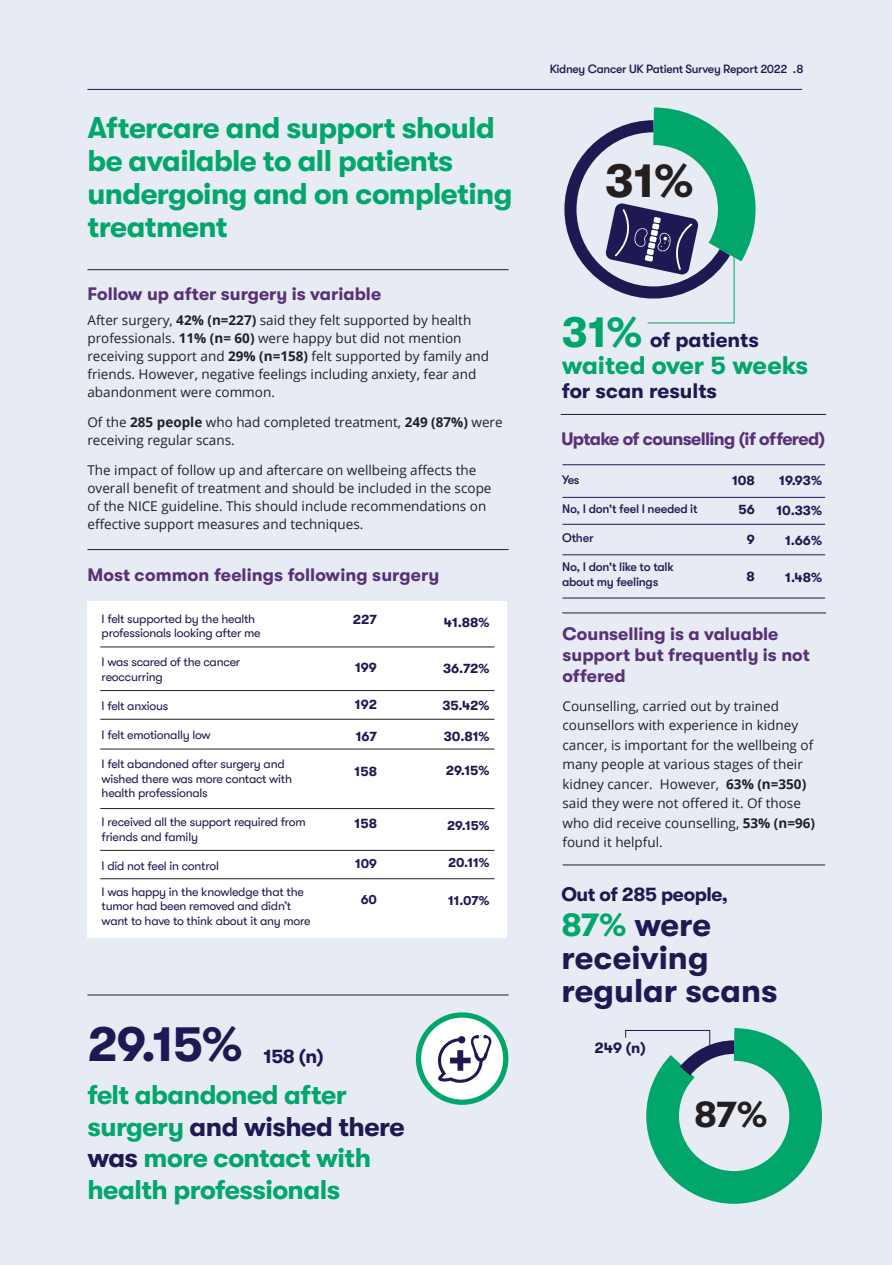
<style>
.page{position:relative;width:892px;height:1265px;background:#fff}
.page>*{position:absolute;margin:0;border:0;box-sizing:border-box;transform-origin:0 0}
.t1{font:700 49.5px "GT Walsheim";color:#1e1953}
.t2{font:700 47.85px "GT Walsheim";color:#231f20}
.t3{font:700 37.2px "GT Walsheim";color:#231f20}
.t4{font:700 33px "GT Walsheim";color:#1e1953}
.t5{font:700 30px/33px "GT Walsheim";letter-spacing:-.02em;color:#00a66a}
.t6{font:700 27px "GT Walsheim";letter-spacing:-.02em;color:#00a66a}
.t7{font:700 27px "GT Walsheim";letter-spacing:-.02em;color:#1e1953}
.t8{font:700 25.5px "GT Walsheim";color:#00a66a}
.t9{font:700 21px "GT Walsheim";color:#1e1953}
.t10{font:700 19.5px "GT Walsheim";letter-spacing:-.02em;color:#1e1953}
.t11{font:700 18px/21px "GT Walsheim";color:#583077}
.t12{font:700 18px "GT Walsheim";letter-spacing:-.035em;color:#583077}
.t13{font:700 15.15px "GT Walsheim";color:#1e1953}
.t14{font:13.5px/19.5px "Open Sans";color:#231f20}
.t15{font:700 13.5px "GT Walsheim";color:#1e1953}
.t16{font:700 13.05px "GT Walsheim";color:#1e1953}
.t17{font:12.3px/14.5px "GT Walsheim";letter-spacing:-.02em;color:#1e1953}
.t18{font:500 12.3px/14.5px "GT Walsheim";letter-spacing:-.02em;color:#1e1953}
.t19{font:500 12px "GT Walsheim";letter-spacing:-.025em;color:#1e1953}
.s1{font-weight:700}
.s2{color:#00a66a}
.s3{color:#1e1953}
.s4{font-size:43.5px;color:#00a66a}
</style>
<div class="page">
<div style="left:0;top:0;width:891px;height:1265px;background:#e7ebf4"></div>
<hr style="left:562px;top:612px;width:264px;height:1px;background:#231f20">
<hr style="left:560px;top:414px;width:266px;height:1px;background:#231f20">
<hr style="left:562px;top:497px;width:263px;height:1px;background:#1e1953">
<hr style="left:562px;top:464px;width:263px;height:1px;background:#1e1953">
<hr style="left:562px;top:524px;width:263px;height:1px;background:#1e1953">
<hr style="left:562px;top:554px;width:263px;height:1px;background:#1e1953">
<hr style="left:562px;top:597px;width:263px;height:1px;background:#1e1953">
<hr style="left:87px;top:269px;width:421px;height:1px;background:#231f20">
<hr style="left:87px;top:549px;width:421px;height:1px;background:#231f20">
<hr style="left:87px;top:994px;width:421px;height:1px;background:#231f20">
<hr style="left:562px;top:864px;width:263px;height:1px;background:#231f20">
<hr style="left:87px;top:89px;width:715px;height:1px;background:#1e1953">
<div style="left:87px;top:602px;width:420px;height:336px;background:#fff"></div>
<hr style="left:100px;top:690px;width:394px;height:1px;background:#231f20">
<hr style="left:100px;top:646px;width:394px;height:1px;background:#231f20">
<hr style="left:100px;top:719px;width:394px;height:1px;background:#231f20">
<hr style="left:100px;top:808px;width:394px;height:1px;background:#231f20">
<hr style="left:100px;top:850px;width:394px;height:1px;background:#231f20">
<hr style="left:100px;top:878px;width:394px;height:1px;background:#231f20">
<hr style="left:100px;top:748px;width:394px;height:1px;background:#231f20">
<svg style="left:418px;top:1015px;width:87px;height:87px;background:#dcf2ea"></svg>
<div style="left:416px;top:1012px;width:92px;height:93px;border:5px solid #00a66a;border-radius:50%"></div>
<svg style="left:437px;top:1035px;width:54px;height:47px;background:#bdbccd"></svg>
<svg style="left:625px;top:1028px;width:197px;height:176px"></svg>
<svg style="left:558px;top:89px;width:216px;height:235px"></svg>
<p class="t5" style="left:87px;top:111px;width:409px">Aftercare and support should be available to all patients</p>
<p class="t5" style="left:87px;top:177px;width:426px">undergoing and on completing treatment</p>
<p class="t11" style="left:87px;top:283px;width:295px">Follow up after surgery is variable</p>
<p class="t14" style="left:87px;top:310px;width:385px">After surgery, <span class="s1">42% (n=227)</span> said they felt supported by health</p>
<p class="t14" style="left:87px;top:328px;width:375px">professionals. <span class="s1">11% (n= 60)</span> were happy but did not mention</p>
<p class="t14" style="left:87px;top:347px;width:403px;line-height:18px">receiving support and <span class="s1">29% (n=158)</span> felt supported by family and friends. However, negative feelings including anxiety, fear and</p>
<p class="t14" style="left:87px;top:382px;width:189px">abandonment were common.</p>
<p class="t14" style="left:87px;top:413px;width:417px;line-height:18px">Of the <span class="s1">285 people</span> who had completed treatment, <span class="s1">249 (87%)</span> were receiving regular scans.</p>
<p class="t14" style="left:87px;top:460px;width:390px">The impact of follow up and aftercare on wellbeing affects the</p>
<p class="t14" style="left:87px;top:478px;width:405px">overall benefit of treatment and should be included in the scope</p>
<p class="t14" style="left:87px;top:497px;width:400px;line-height:18px">of the NICE guideline. This should include recommendations on effective support measures and techniques.</p>
<p class="t11" style="left:87px;top:564px;width:353px">Most common feelings following surgery</p>
<p class="t17" style="left:102px;top:611px;width:155px">I felt supported by the health</p>
<p class="t17" style="left:102px;top:625px;width:160px">professionals looking after me</p>
<p class="t17" style="left:102px;top:655px;width:140px">I was scared of the cancer</p>
<p class="t17" style="left:102px;top:669px;width:63px">reoccurring</p>
<p class="t17" style="left:102px;top:698px;width:68px">I felt anxious</p>
<p class="t17" style="left:102px;top:727px;width:110px">I felt emotionally low</p>
<p class="t17" style="left:102px;top:756px;width:192px">I felt abandoned after surgery and wished there was more contact with health professionals</p>
<p class="t17" style="left:102px;top:815px;width:206px">I received all the support required from friends and family</p>
<p class="t17" style="left:102px;top:858px;width:119px">I did not feel in control</p>
<p class="t17" style="left:102px;top:884px;width:210px">I was happy in the knowledge that the tumor had been removed and didn’t want to have to think about it any more</p>
<p class="t15" style="left:353px;top:612px;width:26px">227</p>
<p class="t15" style="left:355px;top:660px;width:23px">199</p>
<p class="t15" style="left:355px;top:697px;width:24px">192</p>
<p class="t15" style="left:356px;top:728px;width:23px">167</p>
<p class="t15" style="left:354px;top:763px;width:24px">158</p>
<p class="t15" style="left:443px;top:614px;width:47px">41.88%</p>
<p class="t15" style="left:443px;top:660px;width:48px">36.72%</p>
<p class="t15" style="left:442px;top:697px;width:48px">35.42%</p>
<p class="t15" style="left:444px;top:729px;width:47px">30.81%</p>
<p class="t15" style="left:446px;top:763px;width:45px">29.15%</p>
<p class="t15" style="left:354px;top:816px;width:24px">158</p>
<p class="t16" style="left:355px;top:856px;width:23px">109</p>
<p class="t16" style="left:361px;top:892px;width:18px">60</p>
<p class="t16" style="left:447px;top:818px;width:44px">29.15%</p>
<p class="t16" style="left:448px;top:855px;width:43px">20.11%</p>
<p class="t16" style="left:448px;top:893px;width:43px">11.07%</p>
<p class="t1" style="left:87px;top:1016px;width:156px">29.15%</p>
<p class="t10" style="left:263px;top:1045px;width:62px">158 (n)</p>
<p class="t6" style="left:87px;top:1079px;width:261px">felt abandoned after</p>
<p class="t7" style="left:87px;top:1111px;width:319px"><span class="s2">surgery</span> and wished there</p>
<p class="t6" style="left:87px;top:1142px;width:285px"><span class="s3">was</span> more contact with</p>
<p class="t6" style="left:87px;top:1174px;width:254px">health professionals</p>
<p class="t19" style="left:549px;top:62px;width:255px">Kidney Cancer UK Patient Survey Report 2022 .8</p>
<p class="t2" style="left:605px;top:153px;width:90px">31%</p>
<p class="t9" style="left:562px;top:328px;width:198px"><span class="s4">31%</span> of patients</p>
<p class="t8" style="left:562px;top:351px;width:248px">waited over 5 weeks</p>
<p class="t9" style="left:562px;top:379px;width:157px">for scan results</p>
<p class="t12" style="left:561px;top:428px;width:265px">Uptake of counselling (if offered)</p>
<p class="t18" style="left:562px;top:472px;width:19px">Yes</p>
<p class="t18" style="left:562px;top:501px;width:137px">No, I don't feel I needed it</p>
<p class="t18" style="left:562px;top:530px;width:33px">Other</p>
<p class="t18" style="left:562px;top:560px;width:113px">No, I don't like to talk about my feelings</p>
<p class="t15" style="left:779px;top:472px;width:44px">19.93%</p>
<p class="t15" style="left:776px;top:502px;width:47px">10.33%</p>
<p class="t15" style="left:785px;top:532px;width:38px">1.66%</p>
<p class="t15" style="left:785px;top:570px;width:38px">1.48%</p>
<p class="t15" style="left:732px;top:472px;width:24px">108</p>
<p class="t15" style="left:738px;top:501px;width:18px">56</p>
<p class="t15" style="left:747px;top:532px;width:10px">9</p>
<p class="t15" style="left:746px;top:568px;width:10px">8</p>
<p class="t11" style="left:562px;top:623px;width:217px">Counselling is a valuable</p>
<p class="t11" style="left:562px;top:644px;width:249px">support but frequently is not offered</p>
<p class="t14" style="left:562px;top:695px;width:218px">Counselling, carried out by trained</p>
<p class="t14" style="left:562px;top:715px;width:237px">counsellors with experience in kidney</p>
<p class="t14" style="left:562px;top:734px;width:254px">cancer, is important for the wellbeing of many people at various stages of their kidney cancer. However, <span class="s1">63% (n=350) </span>said they were not offered it. Of those who did receive counselling, <span class="s1">53% (n=96) </span>found it helpful.</p>
<p class="t10" style="left:561px;top:883px;width:168px">Out of 285 people,</p>
<p class="t4" style="left:561px;top:906px;width:151px"><span class="s2">87%</span> were</p>
<p class="t4" style="left:561px;top:939px;width:149px">receiving</p>
<p class="t4" style="left:561px;top:972px;width:218px">regular scans</p>
<p class="t13" style="left:594px;top:1039px;width:53px">249 (n)</p>
<p class="t3" style="left:694px;top:1093px;width:74px">87%</p>
</div>
